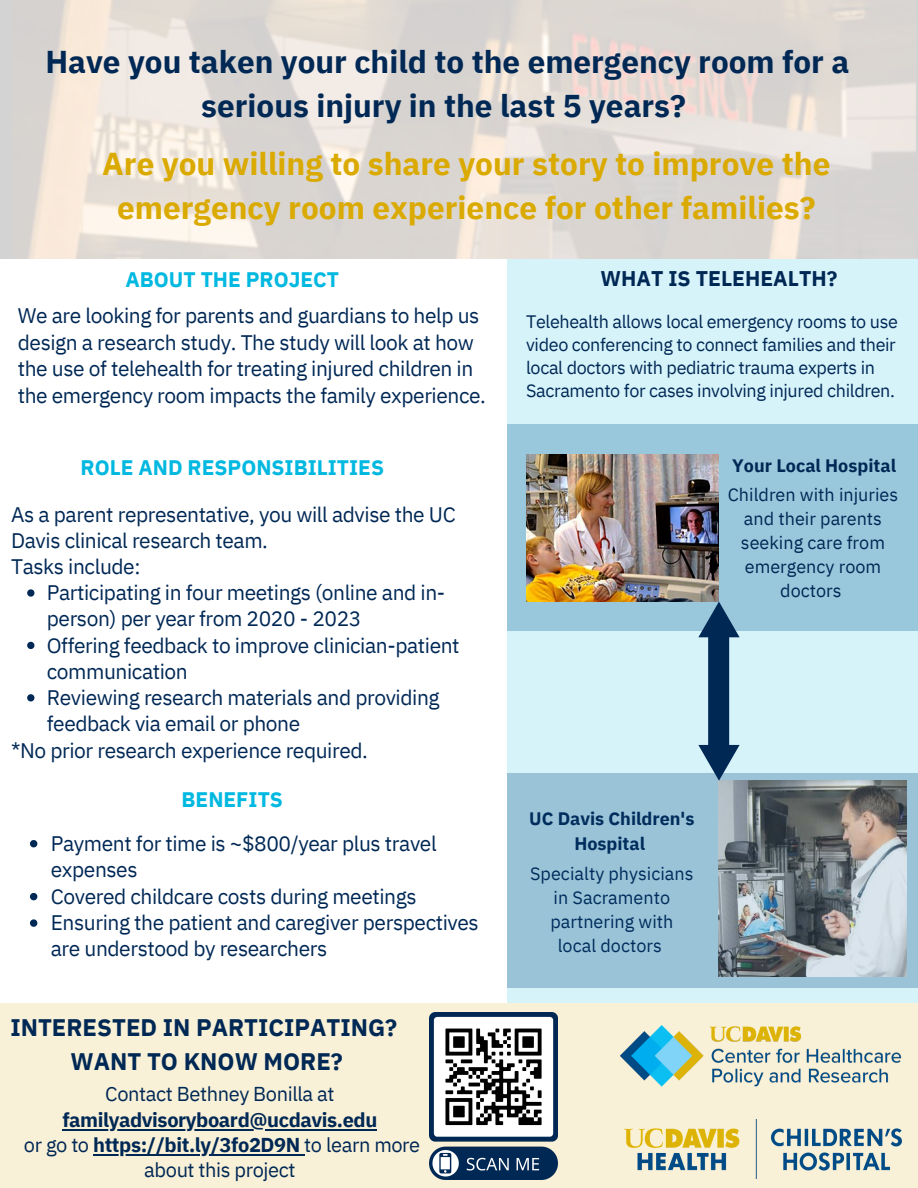
<style>
.page{position:relative;width:918px;height:1188px;background:#fff}
.page>*{position:absolute;margin:0;border:0;box-sizing:border-box;transform-origin:0 0}
.t1{font:700 31.65px/44.2px "IBM Plex Sans";color:#daaa00;text-align:center}
.t2{font:700 31.5px/43.5px "IBM Plex Sans";color:#002855;text-align:center}
.t3{font:700 23.85px/33.2px "IBM Plex Sans";color:#002855;text-align:center}
.t4{font:700 21.15px "IBM Plex Sans";color:#002855}
.t5{font:21px/26.2px "IBM Plex Sans";letter-spacing:-.02em;color:#002855}
.t6{font:700 21px "IBM Plex Sans";color:#00b8e0}
.t7{font:700 20.1px/25.3px "IBM Plex Sans";letter-spacing:-.02em;color:#002855;text-align:center}
.t8{font:20.1px "IBM Plex Sans";letter-spacing:-.02em;color:#002855}
.t9{font:18px/22.8px "IBM Plex Sans";letter-spacing:-.02em;color:#002855}
.t10{font:18px/23.9px "IBM Plex Sans";color:#002855;text-align:center}
.t11{font:700 18px/24.9px "IBM Plex Sans";color:#002855;text-align:center}
.s1{font-weight:400}
</style>
<div class="page">
<div style="left:0;top:1004px;width:918px;height:184px;background:#f9f1d7"></div>
<img style="left:624px;top:1120px;width:277px;height:58px">
<img style="left:620px;top:1025px;width:282px;height:62px">
<svg style="left:507px;top:259px;width:411px;height:744px;background:#c4e5f0"></svg>
<img style="left:526px;top:455px;width:193px;height:146px">
<svg style="left:27px;top:589px;width:7px;height:8px"></svg>
<svg style="left:27px;top:642px;width:7px;height:7px"></svg>
<svg style="left:27px;top:694px;width:7px;height:7px"></svg>
<svg style="left:30px;top:840px;width:7px;height:7px"></svg>
<svg style="left:30px;top:893px;width:7px;height:7px"></svg>
<svg style="left:30px;top:919px;width:7px;height:8px"></svg>
<svg style="left:507px;top:773px;width:411px;height:215px;background:#91acba"></svg>
<img style="left:430px;top:1013px;width:128px;height:166px">
<svg style="left:698px;top:602px;width:42px;height:179px;background:#6387a3"></svg>
<hr style="left:62px;top:1129px;width:315px;height:2px;background:#002855">
<hr style="left:93px;top:1154px;width:211px;height:2px;background:#002855">
<h2 class="t2" style="left:45px;top:40px;width:805px">Have you taken your child to the emergency room for a serious injury in the last 5 years?</h2>
<h1 class="t1" style="left:102px;top:141px;width:730px">Are you willing to share your story to improve the emergency room experience for other families?</h1>
<p class="t6" style="left:126px;top:266px;width:215px">ABOUT THE PROJECT</p>
<p class="t4" style="left:601px;top:265px;width:238px">WHAT IS TELEHEALTH?</p>
<p class="t5" style="left:18px;top:302px;width:470px">We are looking for parents and guardians to help us design a research study. The study will look at how the use of telehealth for treating injured children in the emergency room impacts the family experience.</p>
<p class="t9" style="left:526px;top:310px;width:373px">Telehealth allows local emergency rooms to use video conferencing to connect families and their local doctors with pediatric trauma experts in Sacramento for cases involving injured children.</p>
<p class="t6" style="left:81px;top:453px;width:305px">ROLE AND RESPONSIBILITIES</p>
<p class="t5" style="left:11px;top:501px;width:446px">As a parent representative, you will advise the UC<br>Davis clinical research team.<br>Tasks include:</p>
<p class="t5" style="left:47px;top:579px;width:414px">Participating in four meetings (online and in&shy;person) per year from 2020 - 2023<br>Offering feedback to improve clinician-patient communication<br>Reviewing research materials and providing feedback via email or phone</p>
<p class="t5" style="left:11px;top:737px;width:358px">*No prior research experience required.</p>
<p class="t6" style="left:182px;top:786px;width:103px">BENEFITS</p>
<p class="t5" style="left:51px;top:830px;width:429px">Payment for time is ~$800/year plus travel expenses<br>Covered childcare costs during meetings Ensuring the patient and caregiver perspectives are understood by researchers</p>
<p class="t3" style="left:10px;top:1011px;width:388px">INTERESTED IN PARTICIPATING?<br>WANT TO KNOW MORE?</p>
<p class="t8" style="left:105px;top:1081px;width:231px">Contact Bethney Bonilla at</p>
<p class="t7" style="left:24px;top:1106px;width:398px">familyadvisoryboard@ucdavis.edu<br><span class="s1">or go to</span> https://bit.ly/3fo2D9N <span class="s1">to learn more about this project</span></p>
<p class="t11" style="left:732px;top:453px;width:165px">Your Local Hospital</p>
<p class="t10" style="left:728px;top:483px;width:172px">Children with injuries and their parents seeking care from emergency room doctors</p>
<p class="t11" style="left:529px;top:806px;width:167px">UC Davis Children's<br>Hospital</p>
<p class="t10" style="left:530px;top:862px;width:165px">Specialty physicians in Sacramento partnering with local doctors</p>
</div>
